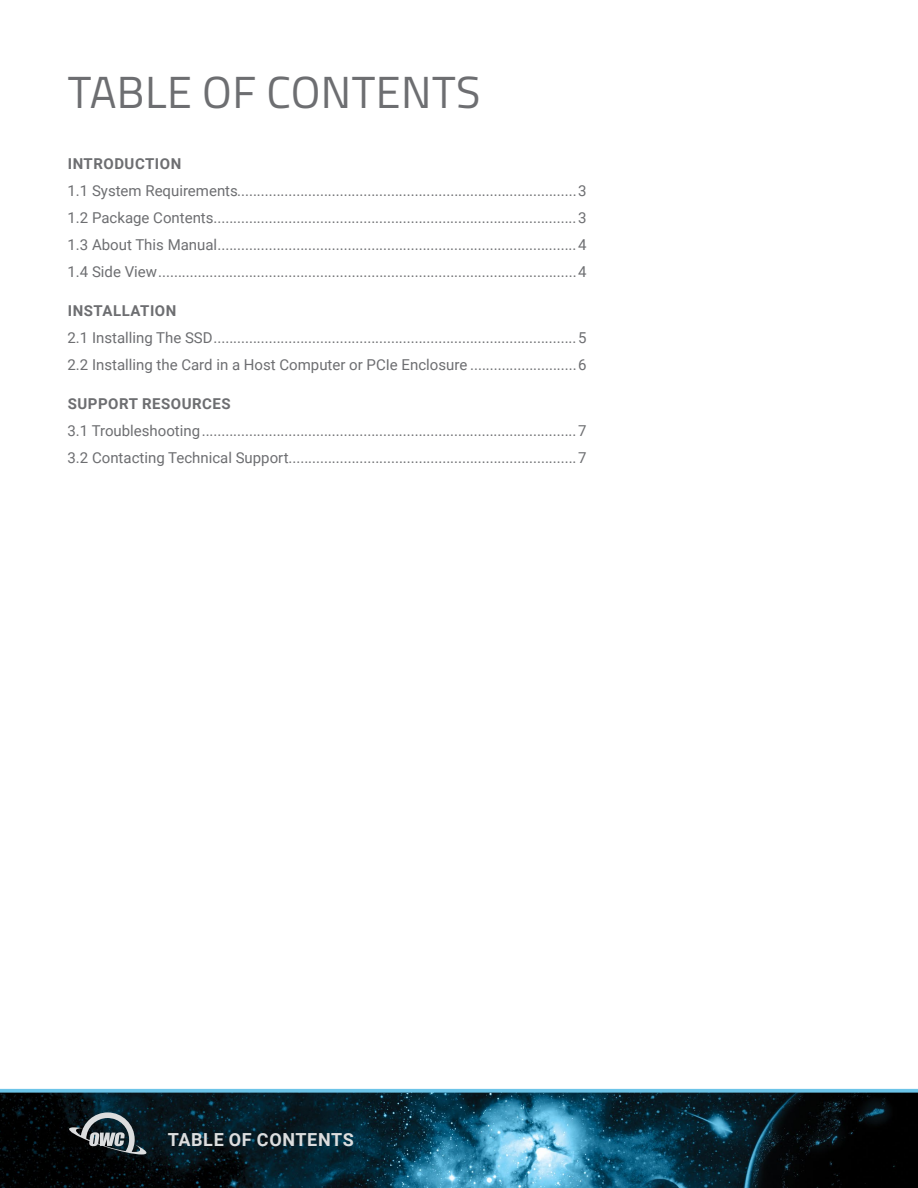
<style>
.page{position:relative;width:918px;height:1188px;background:#fff}
.page>*{position:absolute;margin:0;border:0;box-sizing:border-box;transform-origin:0 0}
.t1{font:45px "Titillium Web";letter-spacing:.01em;color:#6d6e71}
.t2{font:700 18px "Roboto";letter-spacing:.035em;color:#dcddde}
.t3{font:15px/27px "Roboto";color:#6d6e71}
.t4{font:700 15px "Roboto";letter-spacing:.035em;color:#6d6e71}
</style>
<div class="page">
<img style="left:0;top:1093px;width:918px;height:95px">
<svg style="left:0;top:1089px;width:918px;height:4px;background:#62b4d5"></svg>
<svg style="left:68px;top:1112px;width:79px;height:42px;background:#444e53"></svg>
<h1 class="t1" style="left:68px;top:59px;width:414px">TABLE OF CONTENTS</h1>
<p class="t4" style="left:68px;top:153px;width:115px">INTRODUCTION</p>
<p class="t3" style="left:67px;top:176px;width:521px;text-align:justify">1.1 System Requirements......................................................................................3<br>1.2 Package Contents............................................................................................3<br>1.3 About This Manual...........................................................................................4<br>1.4 Side View..........................................................................................................4</p>
<p class="t4" style="left:68px;top:300px;width:110px">INSTALLATION</p>
<p class="t3" style="left:68px;top:323px;width:521px">2.1 Installing The SSD............................................................................................5<br>2.2 Installing the Card in a Host Computer or PCIe Enclosure ...........................6</p>
<p class="t4" style="left:68px;top:393px;width:164px">SUPPORT RESOURCES</p>
<p class="t3" style="left:68px;top:416px;width:521px">3.1 Troubleshooting...............................................................................................7<br>3.2 Contacting Technical Support.........................................................................7</p>
<p class="t2" style="left:168px;top:1127px;width:188px">TABLE OF CONTENTS</p>
</div>
